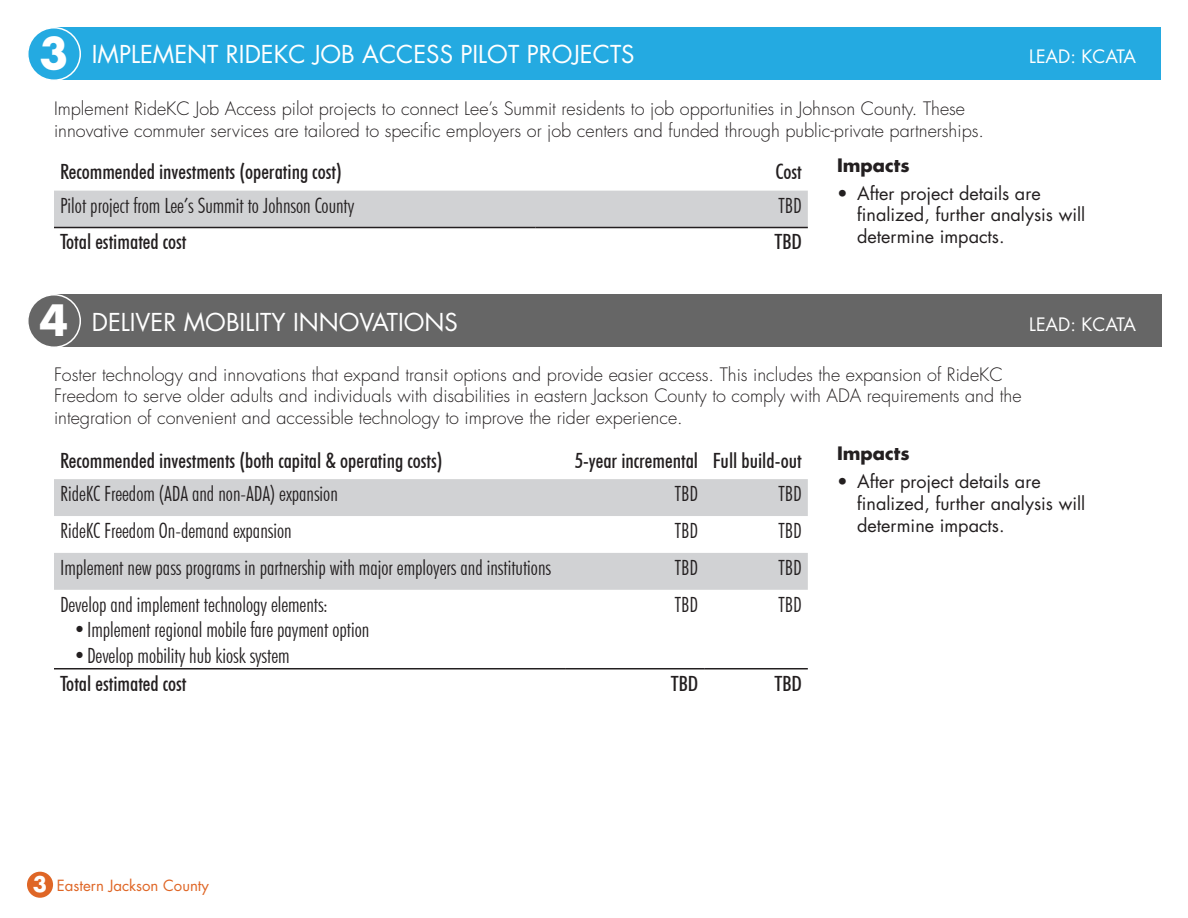
<style>
.page{position:relative;width:1188px;height:918px;background:#fff}
.page>*{position:absolute;margin:0;border:0;box-sizing:border-box;transform-origin:0 0}
.t1{font:700 42px "Futura";color:#fff}
.t2{font:24px "Futura";color:#fff}
.t3{font:300 condensed 21px "Futura BT";color:#231f20}
.t4{font:500 condensed 21px "Futura BT";color:#231f20}
.t5{font:300 18px/21.6px "Futura";color:#231f20}
.t6{font:18px/21.6px "Futura";color:#231f20}
.t7{font:18px "Futura";color:#fff}
.t8{font:700 18px "Futura";color:#231f20}
.t9{font:15px "Futura";color:#df6626}
.s1{font-weight:700;font-size:42px}
.s2{font-weight:700;font-size:20.85px;color:#fff}
</style>
<div class="page">
<div style="left:54px;top:295px;width:1107px;height:52px;background:#666"></div>
<div style="left:28px;top:295px;width:52px;height:52px;background:#666;border-radius:50%"></div>
<div style="left:27px;top:294px;width:54px;height:54px;border:2px solid #fff;border-radius:50%"></div>
<div style="left:54px;top:28px;width:1107px;height:52px;background:#24aae1"></div>
<div style="left:28px;top:28px;width:52px;height:52px;background:#24aae1;border-radius:50%"></div>
<div style="left:27px;top:27px;width:54px;height:54px;border:2px solid #fff;border-radius:50%"></div>
<div style="left:54px;top:191px;width:754px;height:36px;background:#d1d2d4"></div>
<hr style="left:54px;top:227px;width:482px;height:1px;background:#231f20">
<hr style="left:536px;top:227px;width:272px;height:1px;background:#231f20">
<svg style="left:54px;top:479px;width:754px;height:111px;fill:#d1d2d4"></svg>
<hr style="left:54px;top:668px;width:512px;height:1px;background:#231f20">
<hr style="left:566px;top:668px;width:138px;height:1px;background:#231f20">
<hr style="left:704px;top:668px;width:104px;height:1px;background:#231f20">
<div style="left:27px;top:872px;width:26px;height:26px;background:#df6626;border-radius:50%"></div>
<h2 class="t2" style="left:40px;top:39px;width:597px"><span class="s1">3</span> IMPLEMENT RIDEKC JOB ACCESS PILOT PROJECTS</h2>
<p class="t5" style="left:54px;top:98px;width:932px">Implement RideKC Job Access pilot projects to connect Lee’s Summit residents to job opportunities in Johnson County. These innovative commuter services are tailored to specific employers or job centers and funded through public-private partnerships.</p>
<p class="t7" style="left:1029px;top:45px;width:108px">LEAD: KCATA</p>
<p class="t4" style="left:60px;top:159px;width:283px">Recommended investments (operating cost)</p>
<p class="t4" style="left:775px;top:159px;width:28px">Cost</p>
<p class="t3" style="left:60px;top:192px;width:296px">Pilot project from Lee’s Summit to Johnson County</p>
<p class="t3" style="left:778px;top:192px;width:25px">TBD</p>
<p class="t4" style="left:60px;top:229px;width:128px">Total estimated cost</p>
<p class="t4" style="left:774px;top:229px;width:29px">TBD</p>
<p class="t8" style="left:837px;top:153px;width:74px">Impacts</p>
<p class="t6" style="left:857px;top:183px;width:229px;text-indent:-20px">• After project details are finalized, further analysis will determine impacts.</p>
<h1 class="t1" style="left:40px;top:293px;width:30px">4</h1>
<h2 class="t2" style="left:92px;top:307px;width:368px">DELIVER MOBILITY INNOVATIONS</h2>
<p class="t7" style="left:1029px;top:313px;width:108px">LEAD: KCATA</p>
<p class="t5" style="left:54px;top:364px;width:969px">Foster technology and innovations that expand transit options and provide easier access. This includes the expansion of RideKC<br>Freedom to serve older adults and individuals with disabilities in eastern Jackson County to comply with ADA requirements and the integration of convenient and accessible technology to improve the rider experience.</p>
<p class="t4" style="left:60px;top:447px;width:384px">Recommended investments (both capital &amp; operating costs)</p>
<p class="t4" style="left:575px;top:447px;width:228px">5-year incremental Full build-out</p>
<p class="t3" style="left:60px;top:481px;width:279px">RideKC Freedom (ADA and non-ADA) expansion</p>
<p class="t3" style="left:675px;top:481px;width:25px">TBD</p>
<p class="t3" style="left:778px;top:481px;width:25px">TBD</p>
<p class="t3" style="left:60px;top:518px;width:233px">RideKC Freedom On-demand expansion</p>
<p class="t3" style="left:675px;top:518px;width:25px">TBD</p>
<p class="t3" style="left:778px;top:518px;width:25px">TBD</p>
<p class="t3" style="left:60px;top:555px;width:493px">Implement new pass programs in partnership with major employers and institutions</p>
<p class="t3" style="left:675px;top:555px;width:25px">TBD</p>
<p class="t3" style="left:778px;top:555px;width:25px">TBD</p>
<p class="t3" style="left:60px;top:591px;width:269px">Develop and implement technology elements:</p>
<p class="t3" style="left:74px;top:617px;width:297px">•Implement regional mobile fare payment option</p>
<p class="t3" style="left:74px;top:642px;width:218px">•Develop mobility hub kiosk system</p>
<p class="t3" style="left:675px;top:591px;width:25px">TBD</p>
<p class="t3" style="left:778px;top:591px;width:25px">TBD</p>
<p class="t4" style="left:60px;top:670px;width:128px">Total estimated cost</p>
<p class="t4" style="left:671px;top:670px;width:29px">TBD</p>
<p class="t4" style="left:774px;top:670px;width:29px">TBD</p>
<p class="t8" style="left:837px;top:441px;width:74px">Impacts</p>
<p class="t6" style="left:857px;top:471px;width:229px;text-indent:-20px">• After project details are finalized, further analysis will determine impacts.</p>
<p class="t9" style="left:33px;top:875px;width:178px"><span class="s2">3</span> Eastern Jackson County</p>
</div>
